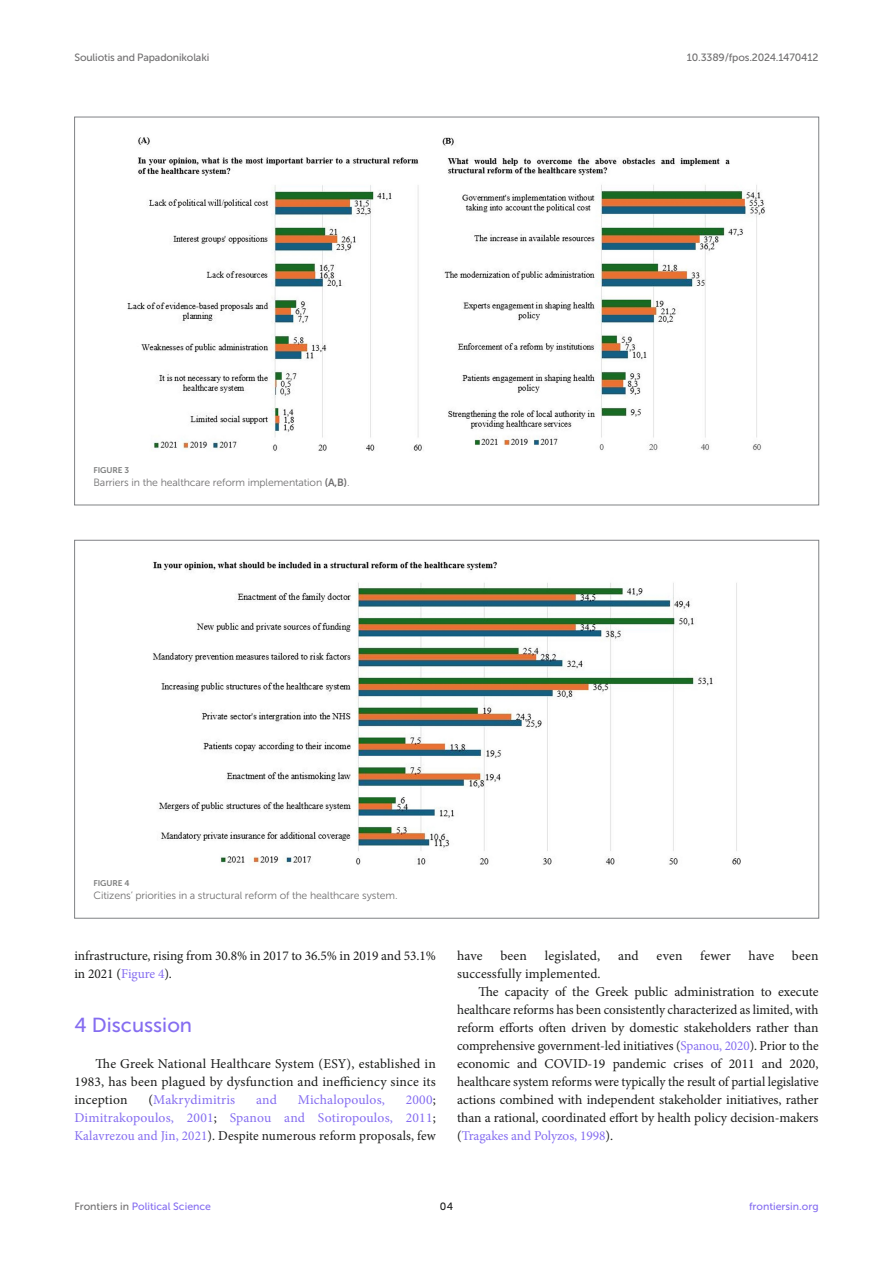
<style>
.page{position:relative;width:893px;height:1263px;background:#fff}
.page>*{position:absolute;margin:0;border:0;box-sizing:border-box;transform-origin:0 0}
.HEAD_1{font:20.25px "Museo Sans 500";color:#856df0}
.TEXT{font:13.5px/18px "Minion Pro";letter-spacing:-.005em;color:#1b1c1b}
.TEXT_FLUSH{font:13.5px/18px "Minion Pro";letter-spacing:.015em;color:#1b1c1b;text-align:justify}
.TEXT_FLUSH-2{font:13.5px/18px "Minion Pro";letter-spacing:.01em;color:#856df0;text-align:justify}
.FIG_LEG{font:10.5px "Museo Sans 300";letter-spacing:-.01em;color:#706f70}
.t1{font:10.5px "Museo Sans 500";letter-spacing:-.015em;color:#706f70}
.t2{font:10.5px "Museo Sans 500";color:#856df0}
.t3{font:10.5px "Museo Sans 500";color:#1b1c1b}
.FIG_HD{font:8.25px "Museo Sans 700";letter-spacing:-.01em;color:#7e7f7f}
.s1{font-family:"Museo Sans 700"}
.s2{color:#856df0}
.s3{color:#1b1c1b}
.s4{color:#706f70}
</style>
<div class="page">
<img style="left:127px;top:137px;width:638px;height:314px">
<img style="left:152px;top:561px;width:589px;height:304px">
<p class="t1" style="left:74px;top:51px;width:136px">Souliotis and Papadonikolaki</p>
<p class="t1" style="left:687px;top:51px;width:133px">10.3389/fpos.2024.1470412</p>
<p class="FIG_HD" style="left:94px;top:465px;width:37px">FIGURE 3</p>
<p class="FIG_LEG" style="left:94px;top:477px;width:258px">Barriers in the healthcare reform implementation <span class="s1">(A,B)</span>.</p>
<p class="FIG_HD" style="left:94px;top:878px;width:37px">FIGURE 4</p>
<p class="FIG_LEG" style="left:94px;top:890px;width:306px">Citizens’ priorities in a structural reform of the healthcare system.</p>
<p class="TEXT" style="left:74px;top:947px;width:363px">infrastructure, rising from 30.8% in 2017 to 36.5% in 2019 and 53.1% in 2021 (<span class="s2">Figure 4</span>).</p>
<p class="HEAD_1" style="left:74px;top:1014px;width:119px">4 Discussion</p>
<p class="TEXT_FLUSH" style="left:74px;top:1055px;width:363px;text-indent:21px">The Greek National Healthcare System (ESY), established in 1983, has been plagued by dysfunction and inefficiency since its inception</p>
<p class="TEXT_FLUSH-2" style="left:148px;top:1091px;width:88px"><span class="s3">(</span>Makrydimitris</p>
<p class="TEXT_FLUSH-2" style="left:256px;top:1091px;width:22px">and</p>
<p class="TEXT_FLUSH-2" style="left:298px;top:1091px;width:89px">Michalopoulos,</p>
<p class="TEXT_FLUSH-2" style="left:74px;top:1091px;width:363px;text-indent:331px">2000<span class="s3">; </span>Dimitrakopoulos, 2001<span class="s3">;</span> Spanou and Sotiropoulos, 2011<span class="s3">; </span>Kalavrezou and Jin, 2021<span class="s3">). Despite numerous reform proposals, few</span></p>
<p class="TEXT_FLUSH" style="left:457px;top:947px;width:27px">have</p>
<p class="TEXT_FLUSH" style="left:500px;top:947px;width:28px">been</p>
<p class="TEXT_FLUSH" style="left:545px;top:947px;width:57px">legislated,</p>
<p class="TEXT_FLUSH" style="left:618px;top:947px;width:22px">and</p>
<p class="TEXT_FLUSH" style="left:657px;top:947px;width:27px">even</p>
<p class="TEXT_FLUSH" style="left:700px;top:947px;width:32px">fewer</p>
<p class="TEXT_FLUSH" style="left:749px;top:947px;width:27px">have</p>
<p class="TEXT_FLUSH" style="left:792px;top:947px;width:28px">been</p>
<p class="TEXT_FLUSH" style="left:457px;top:965px;width:145px">successfully implemented.</p>
<p class="TEXT" style="left:457px;top:983px;width:363px;text-align:justify;text-indent:21px">The capacity of the Greek public administration to execute healthcare reforms has been consistently characterized as limited, with reform efforts often driven by domestic stakeholders rather than comprehensive government-led initiatives (<span class="s2">Spanou, 2020</span>). Prior to the economic and COVID-19 pandemic crises of 2011 and 2020, healthcare system reforms were typically the result of partial legislative actions combined with independent stakeholder initiatives, rather than a rational, coordinated effort by health policy decision-makers (<span class="s2">Tragakes and Polyzos, 1998</span>).</p>
<p class="t2" style="left:74px;top:1200px;width:138px"><span class="s4">Frontiers in</span> Political Science</p>
<p class="t3" style="left:440px;top:1200px;width:15px">04</p>
<p class="t2" style="left:749px;top:1200px;width:71px">frontiersin.org</p>
</div>
